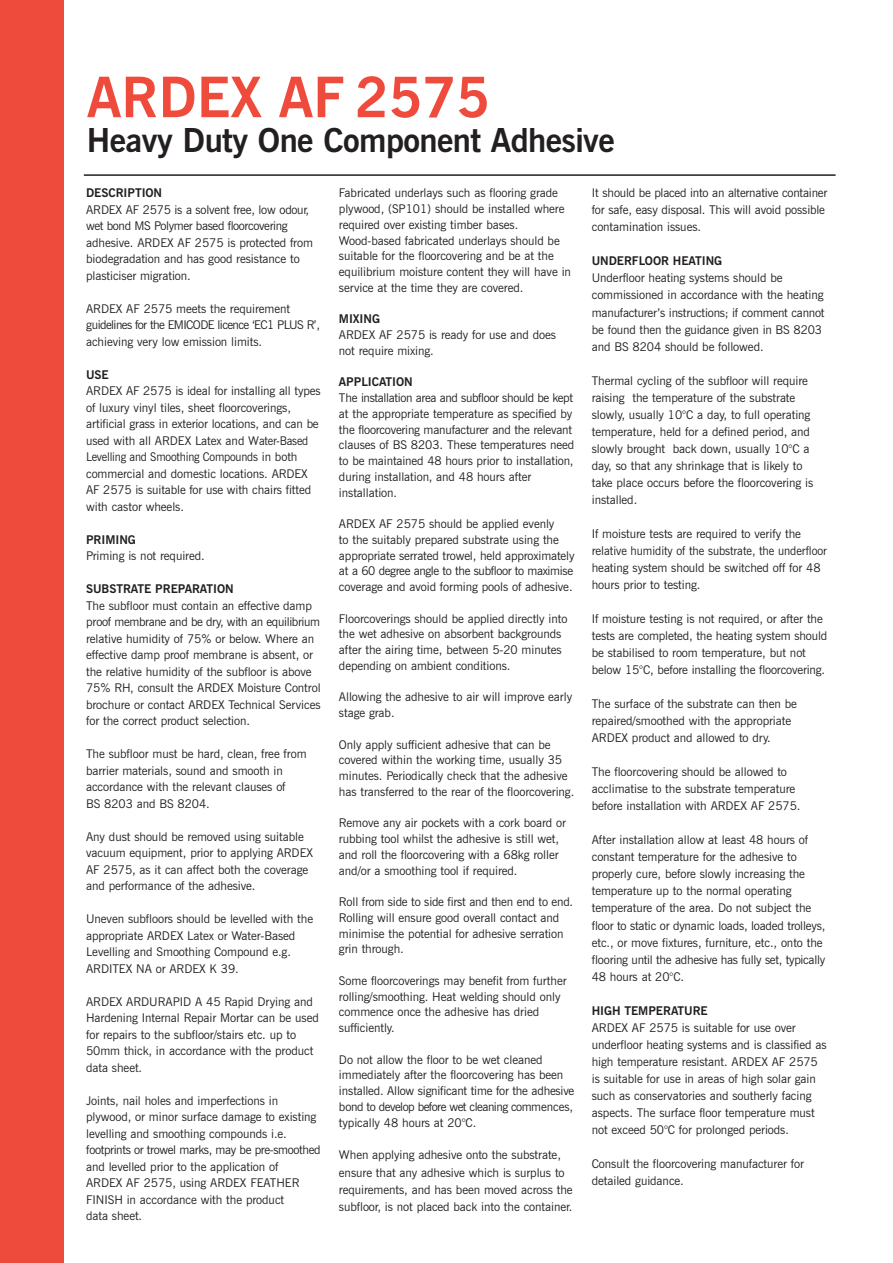
<style>
.page{position:relative;width:893px;height:1263px;background:#fff}
.page>*{position:absolute;margin:0;border:0;box-sizing:border-box;transform-origin:0 0}
.t1{font:700 55.65px "News Gothic BT";color:#ef4b3d}
.t2{font:700 33px "News Gothic BT";letter-spacing:-.02em;color:#231f20}
.t3{font:12px/16.5px "News Gothic BT";letter-spacing:-.005em;color:#231f20}
.t4{font:700 12px "News Gothic BT";letter-spacing:-.005em;color:#231f20}
</style>
<div class="page">
<div style="left:0;top:0;width:64px;height:1263px;background:#ef4b3d"></div>
<hr style="left:84px;top:174px;width:752px;height:2px;background:#231f20">
<h1 class="t1" style="left:87px;top:75px;width:404px">ARDEX AF 2575</h1>
<h2 class="t2" style="left:87px;top:127px;width:529px">Heavy Duty One Component Adhesive</h2>
<p class="t4" style="left:86px;top:188px;width:78px">DESCRIPTION</p>
<p class="t3" style="left:86px;top:202px;width:228px">ARDEX AF 2575 is a solvent free, low odour, wet bond MS Polymer based floorcovering adhesive. ARDEX AF 2575 is protected from biodegradation and has good resistance to plasticiser migration.</p>
<p class="t3" style="left:86px;top:301px;width:236px">ARDEX AF 2575 meets the requirement guidelines for the EMICODE licence ‘EC1 PLUS R’, achieving very low emission limits.</p>
<p class="t4" style="left:86px;top:370px;width:24px">USE</p>
<p class="t3" style="left:86px;top:384px;width:236px">ARDEX AF 2575 is ideal for installing all types of luxury vinyl tiles, sheet floorcoverings, artificial grass in exterior locations, and can be used with all ARDEX Latex and Water-Based Levelling and Smoothing Compounds in both commercial and domestic locations. ARDEX AF 2575 is suitable for use with chairs fitted with castor wheels.</p>
<p class="t4" style="left:86px;top:535px;width:51px">PRIMING</p>
<p class="t3" style="left:86px;top:549px;width:120px">Priming is not required.</p>
<p class="t4" style="left:86px;top:584px;width:149px">SUBSTRATE PREPARATION</p>
<p class="t3" style="left:86px;top:598px;width:236px">The subfloor must contain an effective damp proof membrane and be dry, with an equilibrium relative humidity of 75% or below. Where an effective damp proof membrane is absent, or the relative humidity of the subfloor is above 75% RH, consult the ARDEX Moisture Control brochure or contact ARDEX Technical Services for the correct product selection.</p>
<p class="t3" style="left:86px;top:747px;width:222px">The subfloor must be hard, clean, free from barrier materials, sound and smooth in accordance with the relevant clauses of<br>BS 8203 and BS 8204.</p>
<p class="t3" style="left:86px;top:829px;width:228px">Any dust should be removed using suitable vacuum equipment, prior to applying ARDEX AF 2575, as it can affect both the coverage and performance of the adhesive.</p>
<p class="t3" style="left:86px;top:912px;width:228px">Uneven subfloors should be levelled with the appropriate ARDEX Latex or Water-Based Levelling and Smoothing Compound e.g.<br>ARDITEX NA or ARDEX K 39.</p>
<p class="t3" style="left:86px;top:994px;width:234px">ARDEX ARDURAPID A 45 Rapid Drying and Hardening Internal Repair Mortar can be used for repairs to the subfloor/stairs etc. up to 50mm thick, in accordance with the product data sheet.</p>
<p class="t3" style="left:86px;top:1093px;width:236px">Joints, nail holes and imperfections in plywood, or minor surface damage to existing levelling and smoothing compounds i.e. footprints or trowel marks, may be pre-smoothed and levelled prior to the application of<br>ARDEX AF 2575, using ARDEX FEATHER FINISH in accordance with the product<br>data sheet.</p>
<p class="t3" style="left:339px;top:186px;width:234px;line-height:15.8px">Fabricated underlays such as flooring grade plywood, (SP101) should be installed where required over existing timber bases.<br>Wood-based fabricated underlays should be suitable for the floorcovering and be at the equilibrium moisture content they will have in service at the time they are covered.</p>
<p class="t4" style="left:339px;top:314px;width:43px">MIXING</p>
<p class="t3" style="left:339px;top:328px;width:219px;line-height:15.8px">ARDEX AF 2575 is ready for use and does not require mixing.</p>
<p class="t4" style="left:339px;top:377px;width:75px">APPLICATION</p>
<p class="t3" style="left:339px;top:391px;width:237px;line-height:15.8px">The installation area and subfloor should be kept at the appropriate temperature as specified by the floorcovering manufacturer and the relevant clauses of BS 8203. These temperatures need to be maintained 48 hours prior to installation, during installation, and 48 hours after installation.</p>
<p class="t3" style="left:339px;top:517px;width:237px;line-height:15.8px">ARDEX AF 2575 should be applied evenly<br>to the suitably prepared substrate using the appropriate serrated trowel, held approximately at a 60 degree angle to the subfloor to maximise coverage and avoid forming pools of adhesive.</p>
<p class="t3" style="left:339px;top:611px;width:230px;line-height:15.8px">Floorcoverings should be applied directly into the wet adhesive on absorbent backgrounds after the airing time, between 5-20 minutes depending on ambient conditions.</p>
<p class="t3" style="left:339px;top:690px;width:235px;line-height:15.8px">Allowing the adhesive to air will improve early stage grab.</p>
<p class="t3" style="left:339px;top:737px;width:237px;line-height:15.8px">Only apply sufficient adhesive that can be covered within the working time, usually 35 minutes. Periodically check that the adhesive has transferred to the rear of the floorcovering.</p>
<p class="t3" style="left:339px;top:816px;width:229px;line-height:15.8px">Remove any air pockets with a cork board or rubbing tool whilst the adhesive is still wet, and roll the floorcovering with a 68kg roller and/or a smoothing tool if required.</p>
<p class="t3" style="left:339px;top:895px;width:236px;line-height:15.8px">Roll from side to side first and then end to end.<br>Rolling will ensure good overall contact and minimise the potential for adhesive serration grin through.</p>
<p class="t3" style="left:339px;top:974px;width:229px;line-height:15.8px">Some floorcoverings may benefit from further rolling/smoothing. Heat welding should only commence once the adhesive has dried sufficiently.</p>
<p class="t3" style="left:339px;top:1052px;width:237px;line-height:15.8px">Do not allow the floor to be wet cleaned immediately after the floorcovering has been installed. Allow significant time for the adhesive bond to develop before wet cleaning commences, typically 48 hours at 20°C.</p>
<p class="t3" style="left:339px;top:1148px;width:235px;line-height:17.1px">When applying adhesive onto the substrate, ensure that any adhesive which is surplus to requirements, and has been moved across the subfloor, is not placed back into the container.</p>
<p class="t3" style="left:592px;top:186px;width:237px;line-height:17.1px">It should be placed into an alternative container for safe, easy disposal. This will avoid possible contamination issues.</p>
<p class="t4" style="left:592px;top:256px;width:132px">UNDERFLOOR HEATING</p>
<p class="t3" style="left:592px;top:271px;width:234px;line-height:17px">Underfloor heating systems should be commissioned in accordance with the heating manufacturer’s instructions; if comment cannot be found then the guidance given in BS 8203 and BS 8204 should be followed.</p>
<p class="t3" style="left:592px;top:373px;width:223px;line-height:17px">Thermal cycling of the subfloor will require raising the temperature of the substrate slowly, usually 10°C a day, to full operating temperature, held for a defined period, and slowly brought back down, usually 10°C a day, so that any shrinkage that is likely to take place occurs before the floorcovering is installed.</p>
<p class="t3" style="left:592px;top:526px;width:237px;line-height:17.1px">If moisture tests are required to verify the relative humidity of the substrate, the underfloor heating system should be switched off for 48 hours prior to testing.</p>
<p class="t3" style="left:592px;top:611px;width:237px;line-height:17.1px">If moisture testing is not required, or after the tests are completed, the heating system should be stabilised to room temperature, but not below 15°C, before installing the floorcovering.</p>
<p class="t3" style="left:592px;top:696px;width:207px;line-height:17.1px">The surface of the substrate can then be repaired/smoothed with the appropriate<br>ARDEX product and allowed to dry.</p>
<p class="t3" style="left:592px;top:764px;width:210px;line-height:17.1px">The floorcovering should be allowed to acclimatise to the substrate temperature before installation with ARDEX AF 2575.</p>
<p class="t3" style="left:592px;top:833px;width:235px;line-height:17.1px">After installation allow at least 48 hours of constant temperature for the adhesive to properly cure, before slowly increasing the temperature up to the normal operating temperature of the area. Do not subject the floor to static or dynamic loads, loaded trolleys, etc., or move fixtures, furniture, etc., onto the flooring until the adhesive has fully set, typically 48 hours at 20°C.</p>
<p class="t4" style="left:592px;top:1005px;width:118px">HIGH TEMPERATURE</p>
<p class="t3" style="left:592px;top:1020px;width:236px;line-height:17px">ARDEX AF 2575 is suitable for use over underfloor heating systems and is classified as high temperature resistant. ARDEX AF 2575 is suitable for use in areas of high solar gain such as conservatories and southerly facing aspects. The surface floor temperature must not exceed 50°C for prolonged periods.</p>
<p class="t3" style="left:592px;top:1156px;width:214px;line-height:17.1px">Consult the floorcovering manufacturer for detailed guidance.</p>
</div>
